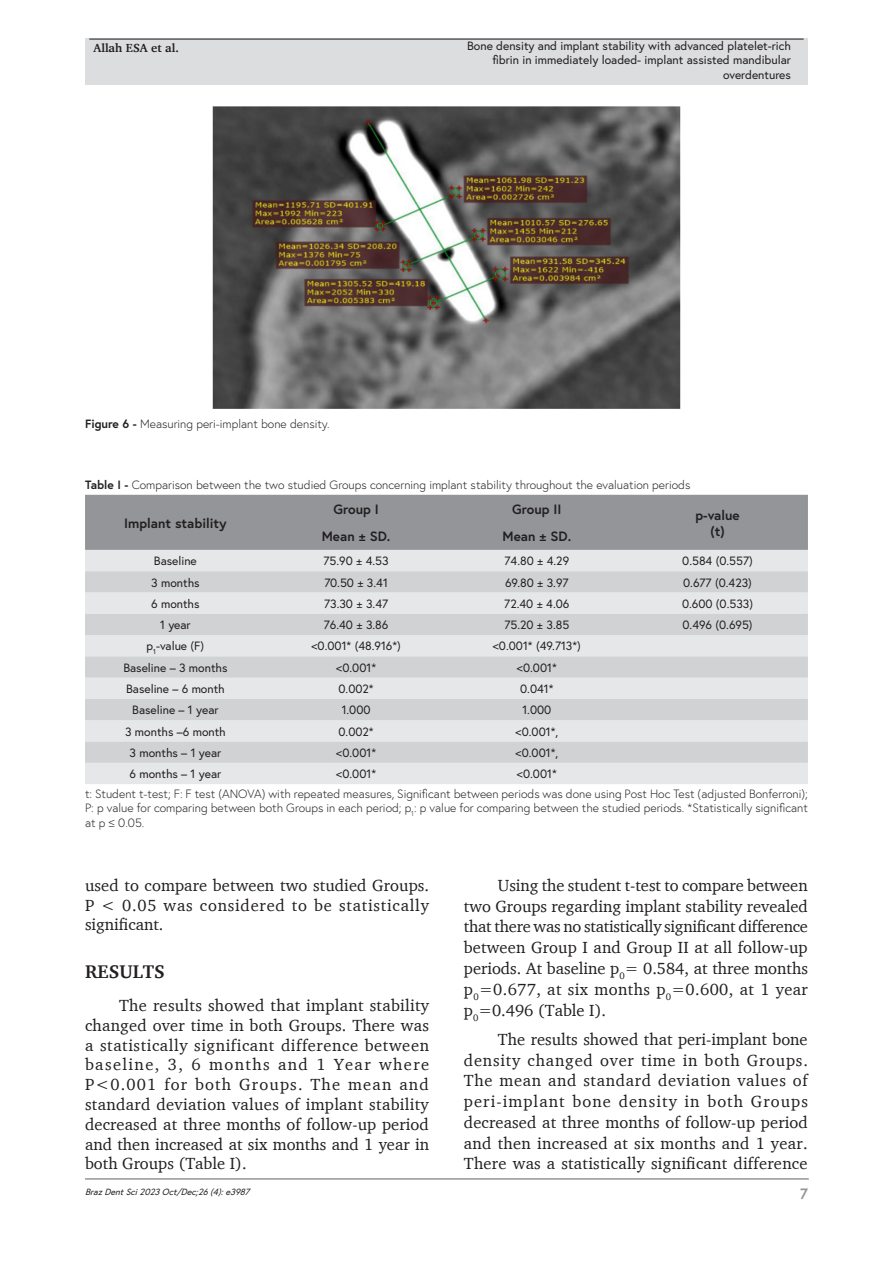
<style>
.page{position:relative;width:893px;height:1263px;background:#fff}
.page>*{position:absolute;margin:0;border:0;box-sizing:border-box;transform-origin:0 0}
.Heading1{font:700 18.75px "Charter";color:#231f20}
.Paragraph{font:16.5px/20.7px "Charter";letter-spacing:.015em;color:#231f20;text-align:justify}
.t1{font:700 15px "Europa";color:#939598}
.TableHead{font:700 13.5px "Europa";color:#231f20}
.TableBody{font:12px/14.4px "Europa";color:#231f20;text-align:right}
.TableFootnote{font:300 12px/14.4px "Europa";color:#231f20;text-align:justify}
.TableBody-2{font:12px "Europa";letter-spacing:-.21em;color:#231f20}
.TableTitle{font:300 12px "Europa";color:#231f20}
.FigureCaption{font:300 12px "Europa";color:#231f20}
.t2{font:700 12px "Charter";color:#231f20}
.t3{font:italic 9px "Europa";color:#231f20}
.s1{font-weight:700}
</style>
<div class="page">
<hr style="left:85px;top:1178px;width:724px;height:2px;background:#939598">
<div style="left:85px;top:39px;width:723px;height:46px;background:#dcdddf"></div>
<hr style="left:89px;top:39px;width:715px;height:1px;background:#231f20">
<div style="left:85px;top:495px;width:723px;height:55px;background:#939598"></div>
<div style="left:85px;top:550px;width:723px;height:234px;background:#e6e7e9"></div>
<svg style="left:85px;top:571px;width:723px;height:192px;background:#dadbdd"></svg>
<img style="left:212px;top:106px;width:469px;height:303px">
<p class="t2" style="left:94px;top:41px;width:87px">Allah ESA et al.</p>
<p class="TableBody" style="left:467px;top:38px;width:325px">Bone density and implant stability with advanced platelet-rich fibrin in immediately loaded- implant assisted mandibular overdentures</p>
<p class="TableBody-2" style="left:463px;top:53px;width:329px">Bonedenstyandimplantstabilitywithadvancedplatelet-richfibrininimmediatelyloaded-implantassis edmandibularoverdentures</p>
<p class="FigureCaption" style="left:85px;top:416px;width:246px"><span class="s1">Figure 6 -</span> Measuring peri-implant bone density.</p>
<p class="TableTitle" style="left:85px;top:477px;width:607px"><span class="s1">Table I -</span> Comparison between the two studied Groups concerning implant stability throughout the evaluation periods</p>
<p class="TableHead" style="left:124px;top:514px;width:104px">Implant stability</p>
<p class="TableHead" style="left:333px;top:500px;width:47px">Group I</p>
<p class="TableHead" style="left:512px;top:500px;width:51px">Group II</p>
<p class="TableHead" style="left:695px;top:506px;width:46px">p-value</p>
<p class="TableHead" style="left:710px;top:522px;width:16px">(t)</p>
<p class="TableHead" style="left:322px;top:527px;width:70px">Mean ± SD.</p>
<p class="TableHead" style="left:502px;top:527px;width:70px">Mean ± SD.</p>
<p class="TableBody" style="left:154px;top:554px;width:44px">Baseline</p>
<p class="TableBody" style="left:323px;top:554px;width:67px">75.90 ± 4.53</p>
<p class="TableBody" style="left:504px;top:554px;width:66px">74.80 ± 4.29</p>
<p class="TableBody" style="left:682px;top:554px;width:72px">0.584 (0.557)</p>
<p class="TableBody" style="left:151px;top:575px;width:50px">3 months</p>
<p class="TableBody" style="left:324px;top:575px;width:65px">70.50 ± 3.41</p>
<p class="TableBody" style="left:505px;top:575px;width:65px">69.80 ± 3.97</p>
<p class="TableBody" style="left:683px;top:575px;width:70px">0.677 (0.423)</p>
<p class="TableBody" style="left:151px;top:596px;width:50px">6 months</p>
<p class="TableBody" style="left:324px;top:596px;width:66px">73.30 ± 3.47</p>
<p class="TableBody" style="left:504px;top:596px;width:67px">72.40 ± 4.06</p>
<p class="TableBody" style="left:682px;top:596px;width:73px">0.600 (0.533)</p>
<p class="TableBody" style="left:160px;top:617px;width:32px">1 year</p>
<p class="TableBody" style="left:324px;top:617px;width:66px">76.40 ± 3.86</p>
<p class="TableBody" style="left:504px;top:617px;width:66px">75.20 ± 3.85</p>
<p class="TableBody" style="left:682px;top:617px;width:72px">0.496 (0.695)</p>
<p class="TableBody" style="left:147px;top:639px;width:59px">p<sub>1</sub>-value (F)</p>
<p class="TableBody" style="left:311px;top:639px;width:91px">&lt;0.001* (48.916*)</p>
<p class="TableBody" style="left:493px;top:639px;width:90px">&lt;0.001* (49.713*)</p>
<p class="TableBody" style="left:123px;top:660px;width:106px">Baseline – 3 months</p>
<p class="TableBody" style="left:336px;top:660px;width:41px">&lt;0.001*</p>
<p class="TableBody" style="left:517px;top:660px;width:41px">&lt;0.001*</p>
<p class="TableBody" style="left:126px;top:681px;width:100px">Baseline – 6 month</p>
<p class="TableBody" style="left:338px;top:681px;width:37px">0.002*</p>
<p class="TableBody" style="left:520px;top:681px;width:35px">0.041*</p>
<p class="TableBody" style="left:132px;top:703px;width:88px">Baseline – 1 year</p>
<p class="TableBody" style="left:342px;top:703px;width:30px">1.000</p>
<p class="TableBody" style="left:522px;top:703px;width:30px">1.000</p>
<p class="TableBody" style="left:125px;top:724px;width:102px">3 months –6 month</p>
<p class="TableBody" style="left:338px;top:724px;width:37px">0.002*</p>
<p class="TableBody" style="left:515px;top:724px;width:44px">&lt;0.001*,</p>
<p class="TableBody" style="left:130px;top:745px;width:93px">3 months – 1 year</p>
<p class="TableBody" style="left:336px;top:745px;width:41px">&lt;0.001*</p>
<p class="TableBody" style="left:515px;top:745px;width:44px">&lt;0.001*,</p>
<p class="TableBody" style="left:130px;top:766px;width:93px">6 months – 1 year</p>
<p class="TableBody" style="left:336px;top:766px;width:41px">&lt;0.001*</p>
<p class="TableBody" style="left:517px;top:766px;width:41px">&lt;0.001*</p>
<p class="TableFootnote" style="left:85px;top:786px;width:724px">t: Student t-test; F: F test (ANOVA) with repeated measures, Significant between periods was done using Post Hoc Test (adjusted Bonferroni); P: p value for comparing between both Groups in each period; p<sub>1</sub>: p value for comparing between the studied periods. *Statistically significant at p ≤ 0.05.</p>
<p class="Paragraph" style="left:85px;top:875px;width:346px;line-height:19.8px">used to compare between two studied Groups.<br>P &lt; 0.05 was considered to be statistically significant.</p>
<p class="Heading1" style="left:85px;top:960px;width:81px">RESULTS</p>
<p class="Paragraph" style="left:85px;top:995px;width:346px;line-height:19.8px;text-indent:34px">The results showed that implant stability changed over time in both Groups. There was a statistically significant difference between baseline, 3, 6 months and 1 Year where P&lt;0.001 for both Groups. The mean and standard deviation values of implant stability decreased at three months of follow-up period and then increased at six months and 1 year in both Groups (Table I).</p>
<p class="t3" style="left:85px;top:1185px;width:169px">BrazDentSci2023Oct/Dec;26(4):e3987</p>
<p class="Paragraph" style="left:464px;top:874px;width:346px;text-indent:34px">Using the student t-test to compare between two Groups regarding implant stability revealed that there was no statistically significant difference between Group I and Group II at all follow-up periods. At baseline p<sub>0</sub>= 0.584, at three months p<sub>0</sub>=0.677, at six months p<sub>0</sub>=0.600, at 1 year p<sub>0</sub>=0.496 (Table I).</p>
<p class="Paragraph" style="left:464px;top:1028px;width:346px;text-indent:34px">The results showed that peri-implant bone density changed over time in both Groups.<br>The mean and standard deviation values of peri-implant bone density in both Groups decreased at three months of follow-up period and then increased at six months and 1 year.<br>There was a statistically significant difference</p>
<p class="t1" style="left:800px;top:1184px;width:9px">7</p>
</div>
